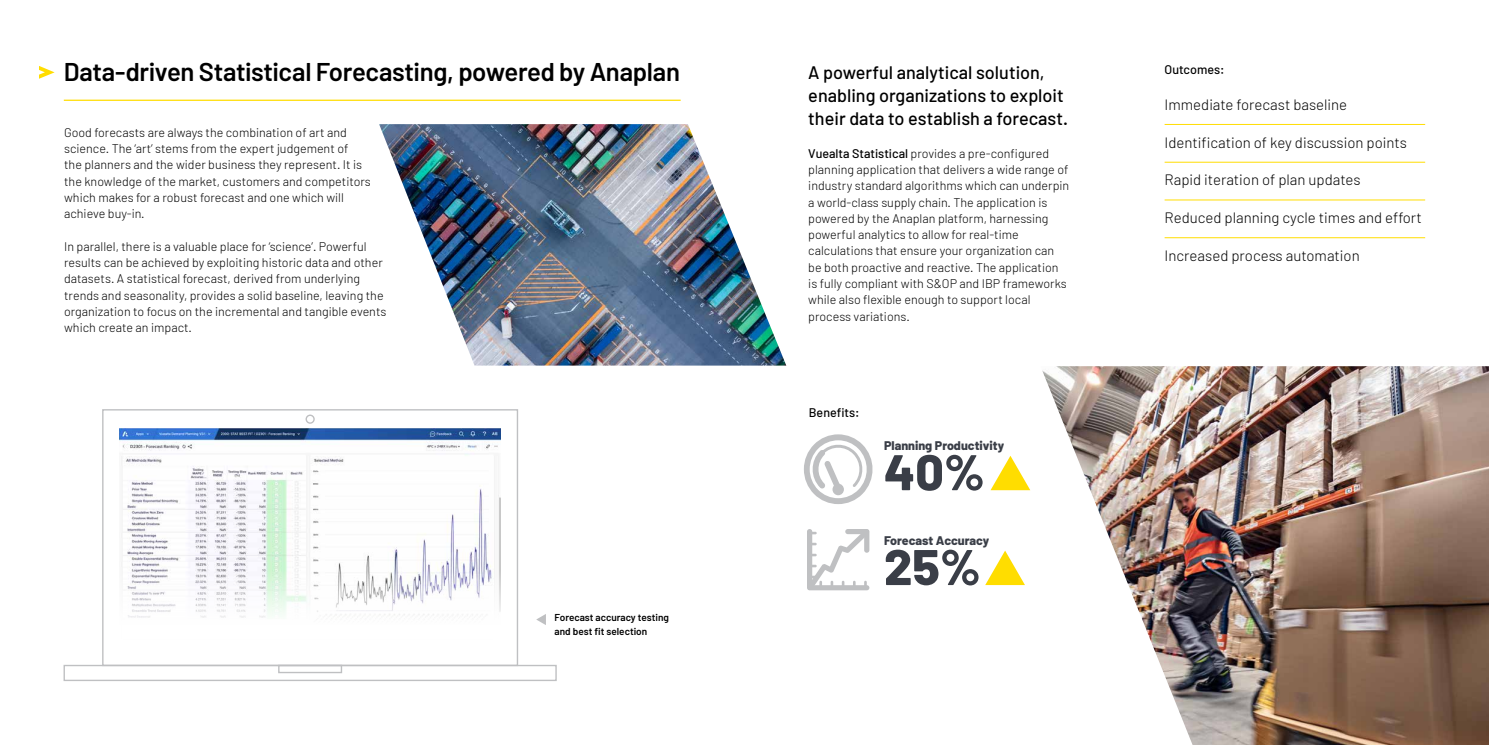
<style>
.page{position:relative;width:1489px;height:745px;background:#fff}
.page>*{position:absolute;margin:0;border:0;box-sizing:border-box;transform-origin:0 0}
.t1{font:800 50px "Barlow";color:#3a3e47}
.t2{font:600 25.62px "Barlow";letter-spacing:-.015em;color:#000}
.t3{font:500 18px/23px "Barlow";color:#000}
.t4{font:300 15px "Barlow";color:#000}
.t5{font:300 12.5px/16.2px "Barlow";color:#000}
.t6{font:800 12.5px "Barlow";color:#3a3e47}
.t7{font:500 12.5px "Barlow";color:#000}
.t8{font:600 10px/13.8px "Barlow";color:#000}
.s1{font-weight:500}
</style>
<div class="page">
<svg style="left:39px;top:66px;width:16px;height:13px"></svg>
<img style="left:379px;top:124px;width:407px;height:241px">
<img style="left:1042px;top:366px;width:446px;height:378px">
<hr style="left:64px;top:100px;width:616px;height:1px;background:#fd0">
<div style="left:102px;top:409px;width:416px;height:256px;border:1px solid #bfc0c2"></div>
<div style="left:64px;top:664px;width:492px;height:16px;border:1px solid #bfc0c2"></div>
<div style="left:278px;top:664px;width:64px;height:8px;border:1px solid #bfc0c2"></div>
<div style="left:305px;top:414px;width:10px;height:9px;border:1px solid #bfc0c2;border-radius:50%"></div>
<img style="left:120px;top:428px;width:380px;height:190px">
<hr style="left:1164px;top:124px;width:260px;height:1px;background:#fd0">
<hr style="left:1164px;top:162px;width:260px;height:1px;background:#fd0">
<hr style="left:1164px;top:199px;width:260px;height:1px;background:#fd0">
<hr style="left:1164px;top:237px;width:260px;height:1px;background:#fd0">
<svg style="left:990px;top:456px;width:40px;height:34px"></svg>
<svg style="left:536px;top:614px;width:10px;height:10px"></svg>
<svg style="left:986px;top:550px;width:38px;height:34px"></svg>
<svg style="left:804px;top:434px;width:69px;height:70px"></svg>
<svg style="left:807px;top:529px;width:62px;height:61px"></svg>
<h2 class="t2" style="left:64px;top:55px;width:617px">Data-driven Statistical Forecasting, powered by Anaplan</h2>
<h3 class="t3" style="left:808px;top:61px;width:261px">A powerful analytical solution, enabling organizations to exploit their data to establish a forecast.</h3>
<p class="t5" style="left:808px;top:145px;width:262px"><span class="s1">Vuealta Statistical</span> provides a pre-configured planning application that delivers a wide range of industry standard algorithms which can underpin a world-class supply chain. The application is powered by the Anaplan platform, harnessing powerful analytics to allow for real-time calculations that ensure your organization can be both proactive and reactive. The application is fully compliant with S&amp;OP and IBP frameworks while also flexible enough to support local process variations.</p>
<p class="t5" style="left:64px;top:124px;width:308px">Good forecasts are always the combination of art and science. The ‘art’ stems from the expert judgement of<br>the planners and the wider business they represent. It is the knowledge of the market, customers and competitors which makes for a robust forecast and one which will achieve buy-in.</p>
<p class="t5" style="left:64px;top:238px;width:324px">In parallel, there is a valuable place for ‘science’. Powerful results can be achieved by exploiting historic data and other datasets. A statistical forecast, derived from underlying trends and seasonality, provides a solid baseline, leaving the organization to focus on the incremental and tangible events which create an impact.</p>
<p class="t8" style="left:554px;top:610px;width:116px">Forecast accuracy testing and best fit selection</p>
<p class="t7" style="left:808px;top:405px;width:52px">Benefits:</p>
<p class="t6" style="left:884px;top:437px;width:122px">Planning Productivity</p>
<h1 class="t1" style="left:884px;top:441px;width:102px">40%</h1>
<p class="t6" style="left:884px;top:532px;width:107px">Forecast Accuracy</p>
<h1 class="t1" style="left:884px;top:535px;width:98px">25%</h1>
<p class="t7" style="left:1164px;top:61px;width:61px">Outcomes:</p>
<p class="t4" style="left:1164px;top:95px;width:184px">Immediate forecast baseline</p>
<p class="t4" style="left:1164px;top:133px;width:244px">Identification of key discussion points</p>
<p class="t4" style="left:1164px;top:170px;width:198px">Rapid iteration of plan updates</p>
<p class="t4" style="left:1164px;top:208px;width:259px">Reduced planning cycle times and effort</p>
<p class="t4" style="left:1164px;top:246px;width:197px">Increased process automation</p>
</div>
